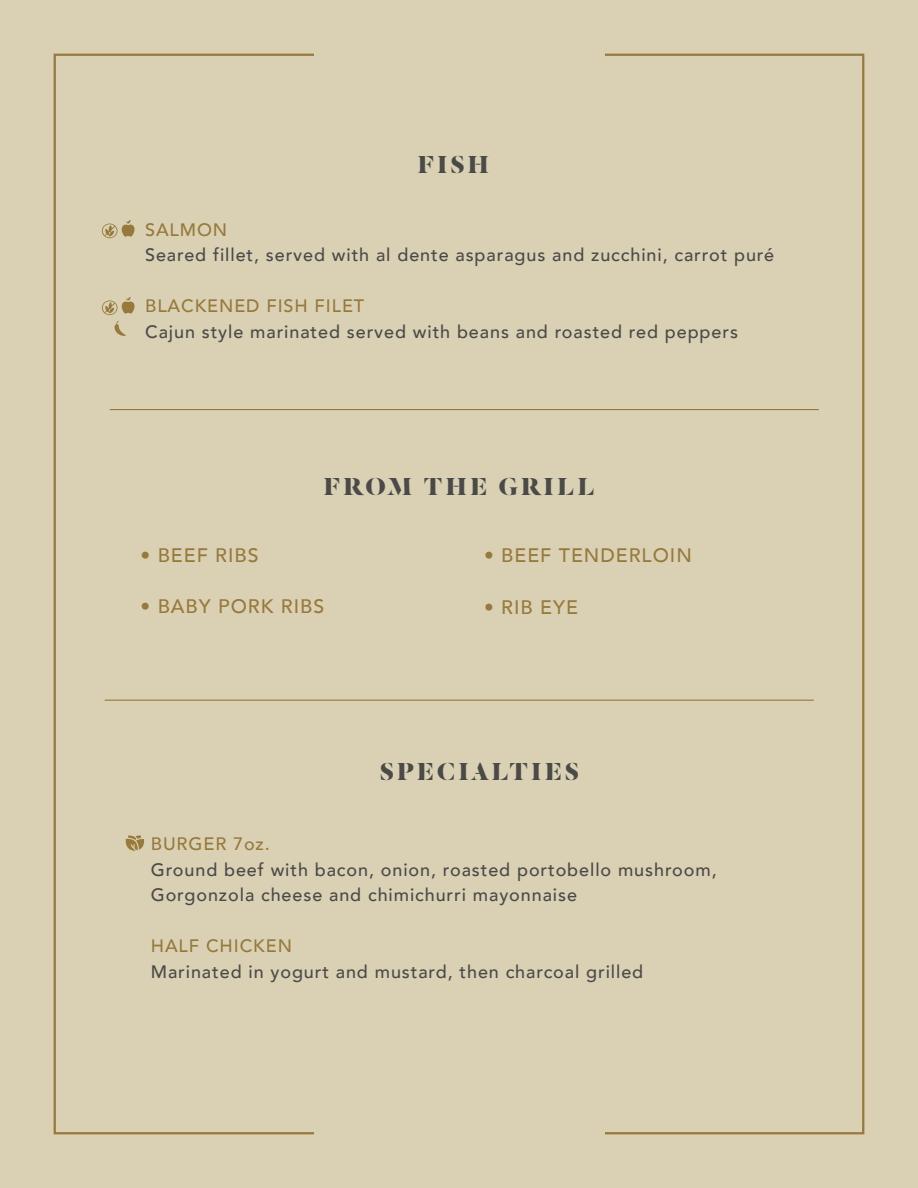
<style>
.page{position:relative;width:918px;height:1188px;background:#dad1b4}
.page>*{position:absolute;margin:0;border:0;box-sizing:border-box;transform-origin:0 0}
.t1{font:700 27px "Dala Floda";letter-spacing:.115em;color:#4a4a49}
.t2{font:500 19.5px "Avenir";letter-spacing:.05em;color:#97793c}
.t3{font:500 18px/25.5px "Avenir";letter-spacing:.05em;color:#4a4a49}
.t4{font:500 18px "Avenir";letter-spacing:.05em;color:#97793c}
</style>
<div class="page">
<hr style="left:110px;top:409px;width:709px;height:1px;background:#97793c">
<svg style="left:102px;top:220px;width:33px;height:18px"></svg>
<svg style="left:102px;top:297px;width:33px;height:18px"></svg>
<svg style="left:115px;top:321px;width:11px;height:15px"></svg>
<svg style="left:126px;top:835px;width:18px;height:16px"></svg>
<hr style="left:105px;top:700px;width:709px;height:1px;background:#97793c">
<h1 class="t1" style="left:417px;top:146px;width:73px">FISH</h1>
<p class="t4" style="left:145px;top:214px;width:84px">SALMON</p>
<p class="t3" style="left:145px;top:241px;width:631px">Seared fillet, served with al dente asparagus and zucchini, carrot puré</p>
<p class="t4" style="left:145px;top:290px;width:221px">BLACKENED FISH FILET</p>
<p class="t3" style="left:145px;top:318px;width:594px">Cajun style marinated served with beans and roasted red peppers</p>
<h1 class="t1" style="left:323px;top:468px;width:273px">FROM THE GRILL</h1>
<p class="t2" style="left:141px;top:538px;width:120px">• BEEF RIBS</p>
<p class="t2" style="left:141px;top:589px;width:185px">• BABY PORK RIBS</p>
<p class="t2" style="left:484px;top:538px;width:209px">• BEEF TENDERLOIN</p>
<p class="t2" style="left:484px;top:591px;width:95px">• RIB EYE</p>
<h1 class="t1" style="left:380px;top:753px;width:201px">SPECIALTIES</h1>
<p class="t4" style="left:151px;top:828px;width:121px">BURGER 7oz.</p>
<p class="t3" style="left:151px;top:856px;width:567px">Ground beef with bacon, onion, roasted portobello mushroom,<br>Gorgonzola cheese and chimichurri mayonnaise</p>
<p class="t4" style="left:151px;top:930px;width:143px">HALF CHICKEN</p>
<p class="t3" style="left:151px;top:958px;width:494px">Marinated in yogurt and mustard, then charcoal grilled</p>
</div>
